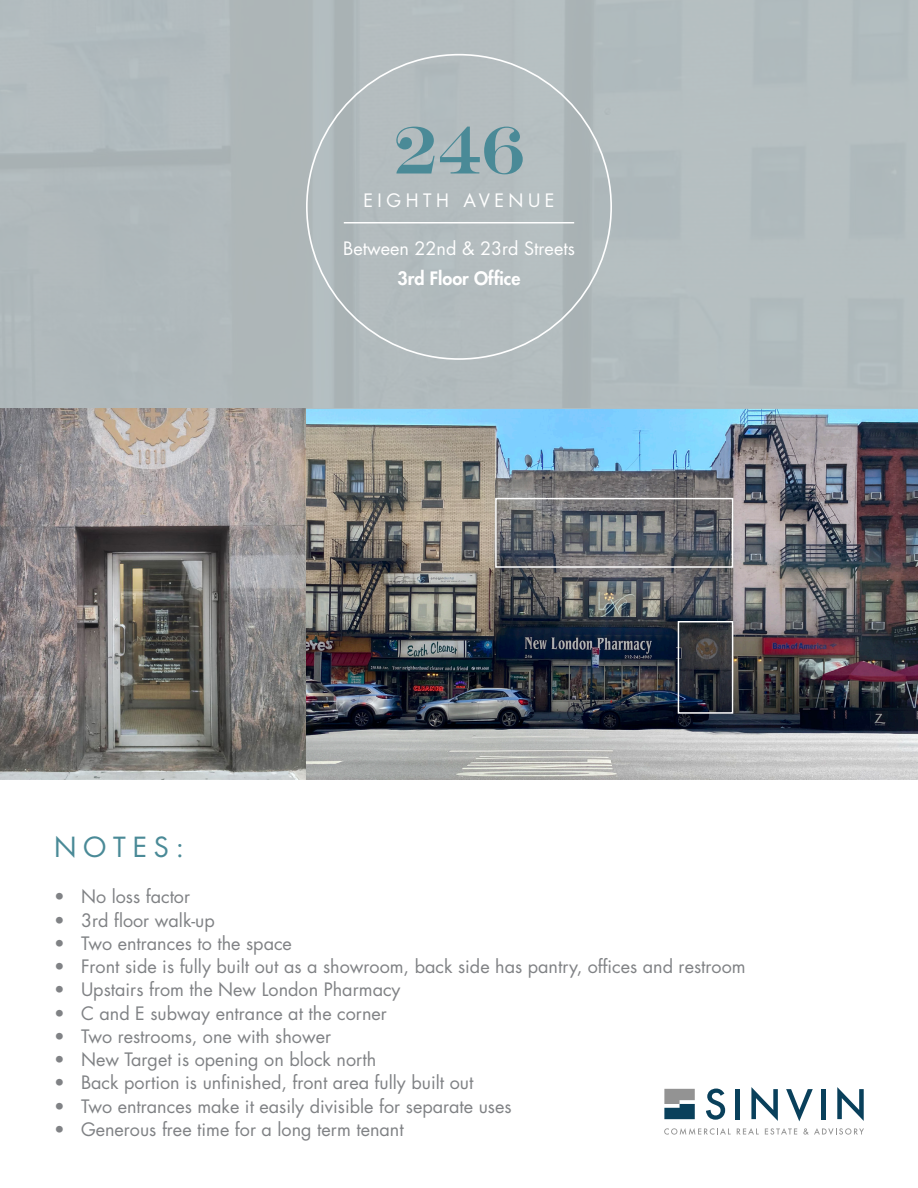
<style>
.page{position:relative;width:918px;height:1188px;background:#fff}
.page>*{position:absolute;margin:0;border:0;box-sizing:border-box;transform-origin:0 0}
.t1{font:67.5px "Engravers";color:#4a8a97}
.t2{font:27px "Futura Std";letter-spacing:.25em;color:#4a8a97}
.t3{font:18px "Futura Std";color:#808285}
.t4{font:18px "Futura Std";color:#fff}
.t5{font:800 18px "Futura Std";color:#fff}
.t6{font:18px "Futura Std";letter-spacing:.25em;color:#fff}
</style>
<div class="page">
<img style="left:306px;top:408px;width:612px;height:372px">
<div style="left:0;top:0;width:918px;height:408px;background:#b3bdbf"></div>
<img style="left:0;top:408px;width:306px;height:372px">
<svg style="left:664px;top:1089px;width:31px;height:30px"></svg>
<div style="left:735px;top:1089px;width:5px;height:30px;background:#09405b"></div>
<svg style="left:737px;top:1128px;width:22px;height:7px"></svg>
<svg style="left:706px;top:1089px;width:19px;height:31px"></svg>
<svg style="left:664px;top:1128px;width:67px;height:7px"></svg>
<svg style="left:751px;top:1087px;width:27px;height:34px"></svg>
<div style="left:821px;top:1089px;width:5px;height:30px;background:#09405b"></div>
<svg style="left:837px;top:1087px;width:27px;height:34px"></svg>
<svg style="left:786px;top:1089px;width:27px;height:32px"></svg>
<svg style="left:803px;top:1128px;width:61px;height:7px"></svg>
<svg style="left:765px;top:1128px;width:32px;height:7px"></svg>
<hr style="left:344px;top:222px;width:230px;height:2px;background:#fff">
<div style="left:495px;top:498px;width:238px;height:70px;border:2px solid #fff"></div>
<div style="left:678px;top:621px;width:55px;height:93px;border:2px solid #fff"></div>
<p class="t1" style="left:394px;top:110px;width:132px">246</p>
<p class="t6" style="left:364px;top:189px;width:192px">EIGHTH AVENUE</p>
<p class="t4" style="left:343px;top:237px;width:233px">Between 22nd &amp; 23rd Streets</p>
<p class="t5" style="left:398px;top:267px;width:124px">3rd Floor Office</p>
<p class="t2" style="left:54px;top:830px;width:132px">NOTES:</p>
<p class="t3" style="left:54px;top:885px;width:138px">• No loss factor</p>
<p class="t3" style="left:54px;top:909px;width:162px">• 3rd floor walk-up</p>
<p class="t3" style="left:54px;top:932px;width:239px">• Two entrances to the space</p>
<p class="t3" style="left:54px;top:955px;width:693px">• Front side is fully built out as a showroom, back side has pantry, offices and restroom</p>
<p class="t3" style="left:54px;top:978px;width:348px">• Upstairs from the New London Pharmacy</p>
<p class="t3" style="left:54px;top:1002px;width:335px">• C and E subway entrance at the corner</p>
<p class="t3" style="left:54px;top:1025px;width:279px">• Two restrooms, one with shower</p>
<p class="t3" style="left:54px;top:1048px;width:324px">• New Target is opening on block north</p>
<p class="t3" style="left:54px;top:1071px;width:421px">• Back portion is unfinished, front area fully built out</p>
<p class="t3" style="left:54px;top:1095px;width:459px">• Two entrances make it easily divisible for separate uses</p>
<p class="t3" style="left:54px;top:1118px;width:351px">• Generous free time for a long term tenant</p>
</div>
